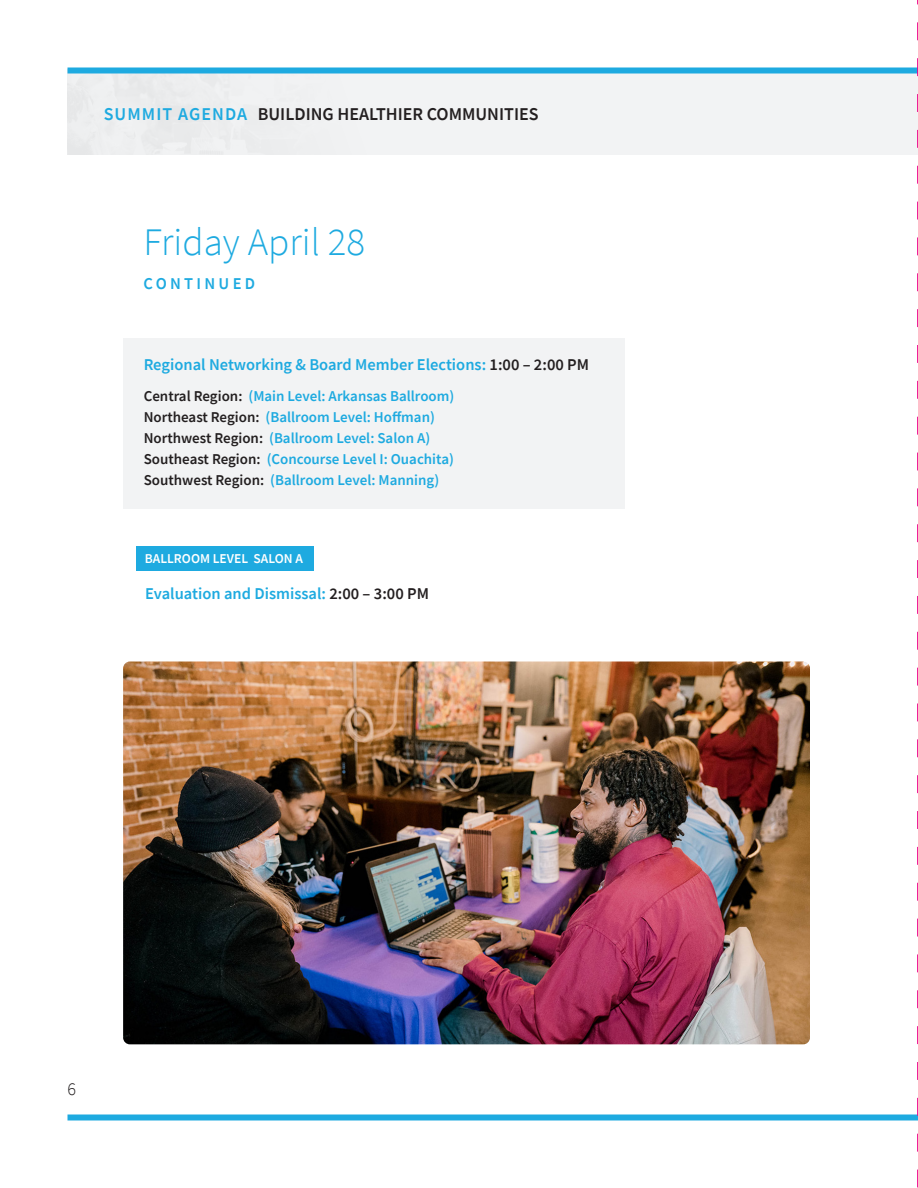
<style>
.page{position:relative;width:918px;height:1188px;background:#fff}
.page>*{position:absolute;margin:0;border:0;box-sizing:border-box;transform-origin:0 0}
.t1{font:300 39px "Source Sans Pro";color:#1eaae0}
.t2{font:600 18px "Source Sans Pro";color:#231f20}
.t3{font:300 18px "Source Sans Pro";color:#231f20}
.t4{font:600 16.5px "Source Sans Pro";color:#1eaae0}
.t5{font:600 16.5px "Source Sans Pro";letter-spacing:.2em;color:#1eaae0}
.t6{font:600 15px/21px "Source Sans Pro";color:#1eaae0}
.t7{font:600 13.5px "Source Sans Pro";color:#fff}
.s1{color:#1eaae0}
.s2{color:#231f20}
</style>
<div class="page">
<div style="left:68px;top:69px;width:850px;height:86px;background:#f2f3f4"></div>
<div style="left:68px;top:68px;width:850px;height:6px;background:#1eaae0"></div>
<div style="left:68px;top:1114px;width:850px;height:6px;background:#1eaae0"></div>
<div style="left:137px;top:546px;width:177px;height:25px;background:#1eaae0"></div>
<div style="left:123px;top:338px;width:501px;height:171px;background:#f2f3f4"></div>
<svg style="left:917px;top:0;width:1px;height:1187px"></svg>
<img style="left:123px;top:662px;width:687px;height:382px">
<p class="t2" style="left:104px;top:102px;width:436px"><span class="s1">SUMMIT AGENDA</span> BUILDING HEALTHIER COMMUNITIES</p>
<p class="t1" style="left:143px;top:218px;width:223px">Friday April 28</p>
<p class="t5" style="left:143px;top:273px;width:113px">CONTINUED</p>
<p class="t4" style="left:144px;top:354px;width:447px">Regional Networking &amp; Board Member Elections: <span class="s2">1:00 – 2:00 PM</span></p>
<p class="t6" style="left:144px;top:385px;width:312px"><span class="s2">Central Region:</span> (Main Level: Arkansas Ballroom)</p>
<p class="t6" style="left:144px;top:406px;width:293px"><span class="s2">Northeast Region:</span> (Ballroom Level: Hoffman)</p>
<p class="t6" style="left:144px;top:427px;width:312px"><span class="s2">Northwest Region:</span> (Ballroom Level: Salon A)<br><span class="s2">Southeast Region:</span> (Concourse Level I: Ouachita)</p>
<p class="t6" style="left:144px;top:469px;width:297px"><span class="s2">Southwest Region:</span> (Ballroom Level: Manning)</p>
<p class="t7" style="left:145px;top:550px;width:160px">BALLROOM LEVEL SALON A</p>
<p class="t4" style="left:145px;top:583px;width:285px">Evaluation and Dismissal: <span class="s2">2:00 – 3:00 PM</span></p>
<p class="t3" style="left:68px;top:1078px;width:10px">6</p>
</div>
